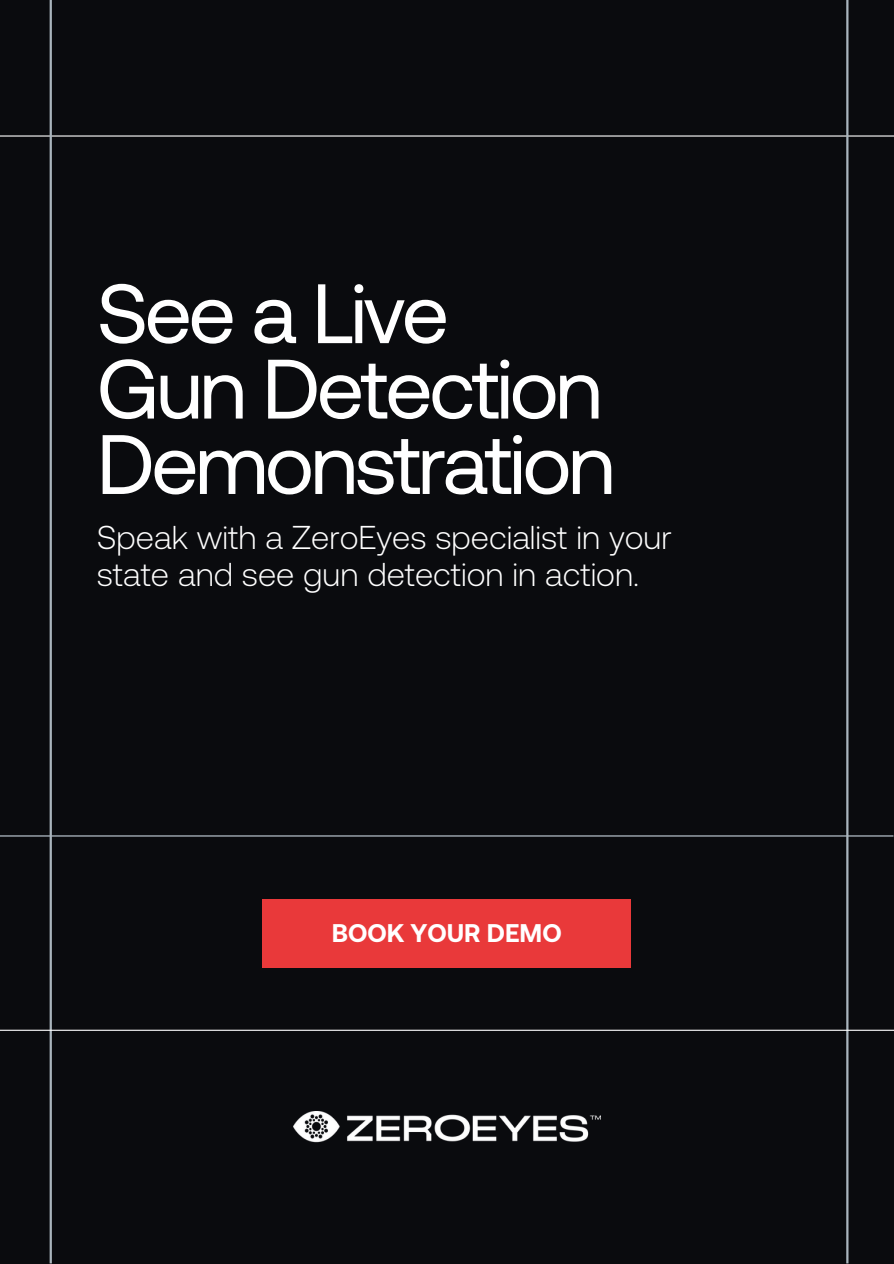
<style>
.page{position:relative;width:894px;height:1264px;background:#fff}
.page>*{position:absolute;margin:0;border:0;box-sizing:border-box;transform-origin:0 0}
.t1{font:84px/75.3px "Aeonik";letter-spacing:-.04em;color:#fff}
.t2{font:300 33px/37.2px "Aeonik";color:#fff}
.t3{font:700 25.5px "Aeonik";color:#fff}
</style>
<div class="page">
<div style="left:0;top:0;width:893px;height:1263px;background:#0a0b0e"></div>
<hr style="left:0;top:835px;width:892px;height:1px;background:#c6d2dc">
<div style="left:263px;top:898px;width:367px;height:69px;background:#e9393a"></div>
<hr style="left:0;top:135px;width:893px;height:2px;background:#fff">
<hr style="left:50px;top:0;width:2px;height:1263px;background:#aab5bd">
<hr style="left:846px;top:0;width:2px;height:1263px;background:#aab5bd">
<hr style="left:0;top:1029px;width:893px;height:1px;background:#fff">
<img style="left:293px;top:1111px;width:307px;height:32px">
<h2 class="t1" style="left:97px;top:275px;width:520px">See a Live<br>Gun Detection<br>Demonstration</h2>
<p class="t2" style="left:97px;top:518px;width:576px">Speak with a ZeroEyes specialist in your state and see gun detection in action.</p>
<h1 class="t3" style="left:332px;top:917px;width:231px">BOOK YOUR DEMO</h1>
</div>
